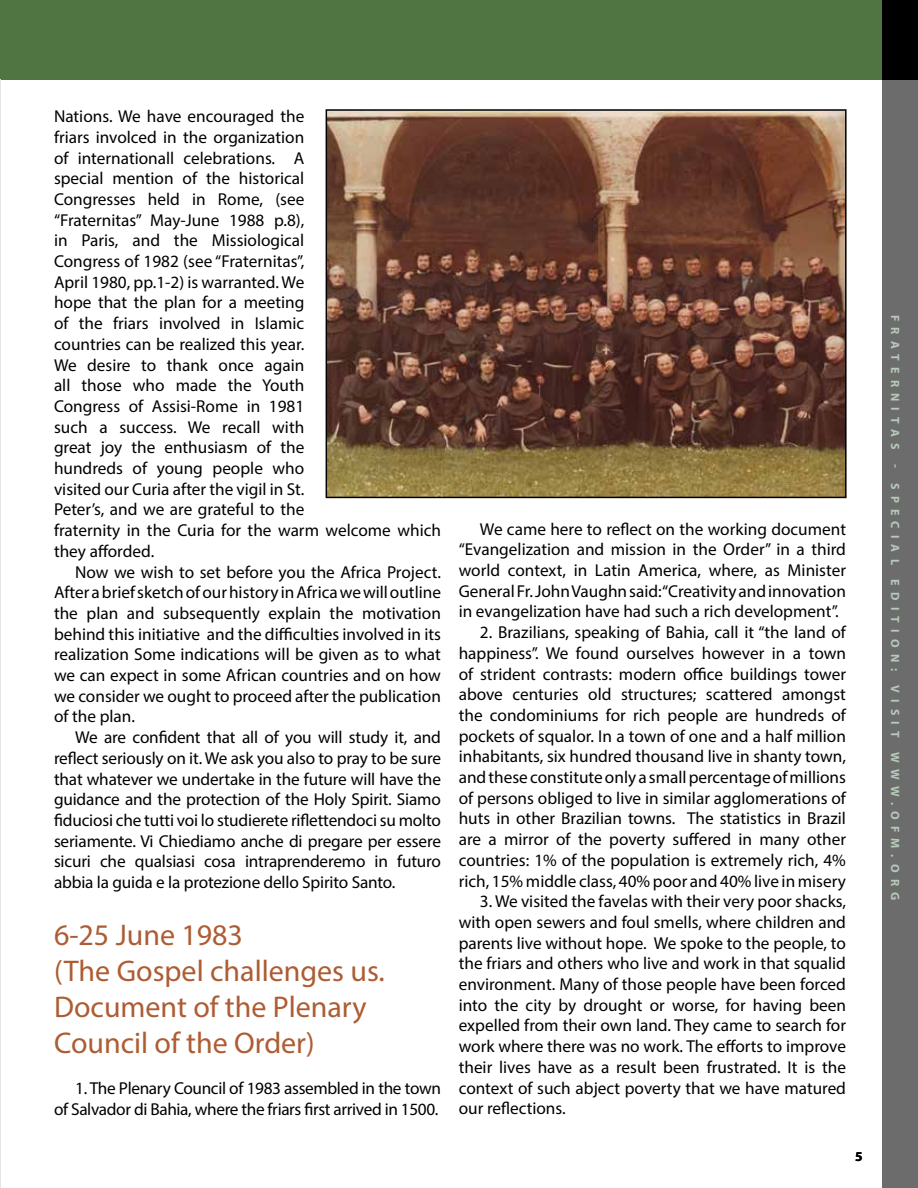
<style>
.page{position:relative;width:918px;height:1188px;background:#fff}
.page>*{position:absolute;margin:0;border:0;box-sizing:border-box;transform-origin:0 0}
.t1{font:30px/36px "Myriad Pro";color:#ad5c33}
.t2{font:17.25px/20.7px "Myriad Pro";color:#000;text-align:justify}
.t3{font:17.25px/20.7px "Myriad Pro";letter-spacing:-.02em;color:#000;text-align:right}
.t4{font:700 13.5px "Myriad Pro";color:#000}
.t5{font:700 12px "Myriad Pro";letter-spacing:.52em;color:#b5cab7}
</style>
<div class="page">
<div style="left:882px;top:80px;width:36px;height:1108px;background:#6d6c6d"></div>
<div style="left:882px;top:0;width:36px;height:80px;background:#000"></div>
<div style="left:0;top:0;width:882px;height:80px;background:#517542"></div>
<hr style="left:0;top:80px;width:1px;height:1108px;background:#e2e7e6">
<img style="left:329px;top:112px;width:515px;height:383px">
<div style="left:326px;top:109px;width:521px;height:389px;border:2px solid #000"></div>
<p class="t2" style="left:54px;top:106px;width:389px;text-align:left">Nations. We have encouraged the<br>friars involced in the organization<br>of internationall celebrations. A<br>special mention of the historical<br>Congresses held in Rome, (see<br>“Fraternitas” May-June 1988 p.8),<br>in Paris, and the Missiological<br>Congress of 1982 (see “Fraternitas”,<br>April 1980, pp.1-2) is warranted. We<br>hope that the plan for a meeting<br>of the friars involved in Islamic<br>countries can be realized this year.<br>We desire to thank once again<br>all those who made the Youth<br>Congress of Assisi-Rome in 1981<br>such a success. We recall with<br>great joy the enthusiasm of the<br>hundreds of young people who<br>visited our Curia after the vigil in St.<br>Peter’s, and we are grateful to the<br>fraternity in the Curia for the warm welcome which they afforded.</p>
<p class="t2" style="left:54px;top:561px;width:389px;text-indent:21px">Now we wish to set before you the Africa Project.<br>After a brief sketch of our history in Africa we will outline the plan and subsequently explain the motivation behind this initiative and the difficulties involved in its realization Some indications will be given as to what we can expect in some African countries and on how we consider we ought to proceed after the publication of the plan.</p>
<p class="t2" style="left:54px;top:727px;width:389px;text-indent:21px">We are confident that all of you will study it, and reflect seriously on it. We ask you also to pray to be sure that whatever we undertake in the future will have the guidance and the protection of the Holy Spirit. Siamo fiduciosi che tutti voi lo studierete riflettendoci su molto seriamente. Vi Chiediamo anche di pregare per essere sicuri che qualsiasi cosa intraprenderemo in futuro abbia la guida e la protezione dello Spirito Santo.</p>
<h1 class="t1" style="left:54px;top:916px;width:332px">6-25 June 1983<br>(The Gospel challenges us.<br>Document of the Plenary<br>Council of the Order)</h1>
<p class="t3" style="left:54px;top:1078px;width:388px">1. The Plenary Council of 1983 assembled in the town<br>of Salvador di Bahia, where the friars first arrived in 1500.</p>
<p class="t2" style="left:459px;top:518px;width:389px;text-indent:21px">We came here to reflect on the working document “Evangelization and mission in the Order” in a third world context, in Latin America, where, as Minister General Fr. John Vaughn said: “Creativity and innovation in evangelization have had such a rich development”.</p>
<p class="t2" style="left:459px;top:622px;width:389px;text-indent:21px">2. Brazilians, speaking of Bahia, call it “the land of happiness”. We found ourselves however in a town of strident contrasts: modern office buildings tower above centuries old structures; scattered amongst the condominiums for rich people are hundreds of pockets of squalor. In a town of one and a half million inhabitants, six hundred thousand live in shanty town, and these constitute only a small percentage of millions of persons obliged to live in similar agglomerations of huts in other Brazilian towns. The statistics in Brazil are a mirror of the poverty suffered in many other countries: 1% of the population is extremely rich, 4% rich, 15% middle class, 40% poor and 40% live in misery</p>
<p class="t2" style="left:459px;top:891px;width:389px;text-indent:21px">3. We visited the favelas with their very poor shacks, with open sewers and foul smells, where children and parents live without hope. We spoke to the people, to the friars and others who live and work in that squalid environment. Many of those people have been forced into the city by drought or worse, for having been expelled from their own land. They came to search for work where there was no work. The efforts to improve their lives have as a result been frustrated. It is the context of such abject poverty that we have matured our reflections.</p>
<p class="t4" style="left:855px;top:1148px;width:9px">5</p>
<p class="t5" style="left:903px;top:315px;width:587px;rotate:90deg">FRATERNITAS - SPECIAL EDITION: VISIT WWW.OFM.ORG</p>
</div>
